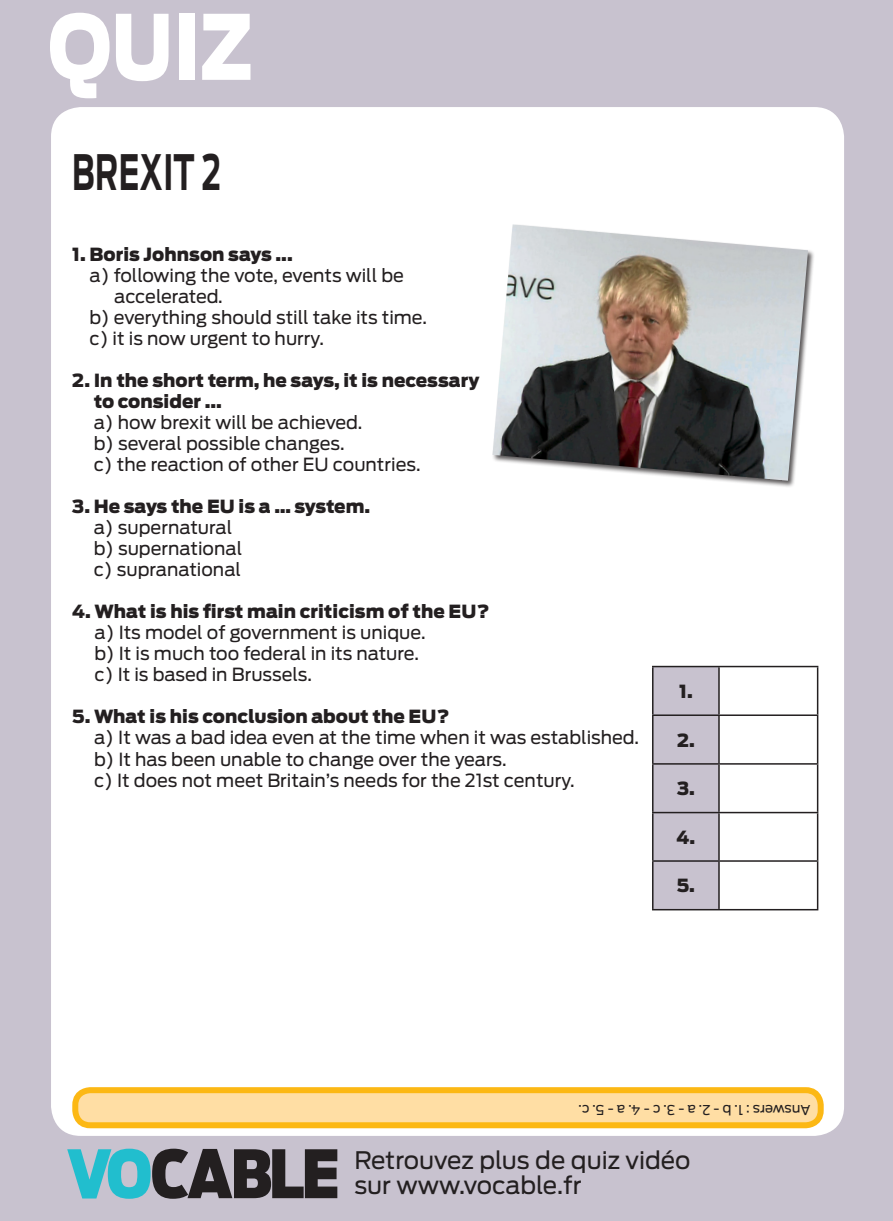
<style>
.page{position:relative;width:893px;height:1221px;background:#fff}
.page>*{position:absolute;margin:0;border:0;box-sizing:border-box;transform-origin:0 0}
.t1{font:900 89.1px "Antenna";color:#fff;scale:.83 1}
.t2{font:700 48.45px "Antenna";letter-spacing:.01em;color:#231f20;scale:.62 1}
.t3{font:24px/25.5px "Antenna";color:#231f20}
.t4{font:18px/21px "Antenna";color:#231f20}
.t5{font:900 18px/21px "Antenna";color:#231f20}
.t6{font:18px "Antenna";letter-spacing:-.02em;color:#231f20}
.t7{font:13.5px "Antenna";letter-spacing:-.005em;color:#231f20}
</style>
<div class="page">
<div style="left:0;top:0;width:893px;height:1220px;background:#c8c2cf"></div>
<div style="left:51px;top:107px;width:793px;height:1028px;background:#fff;border-radius:30px"></div>
<svg style="left:67px;top:1148px;width:270px;height:50px"></svg>
<div style="left:75px;top:1090px;width:746px;height:35px;background:#ffdea4;border-radius:15px"></div>
<div style="left:72px;top:1087px;width:752px;height:41px;border:6px solid #fcb814;border-radius:15px"></div>
<div style="left:491px;top:223px;width:324px;height:265px;background:#231f20;opacity:.75"></div>
<img style="left:492px;top:224px;width:316px;height:256px">
<div style="left:653px;top:667px;width:65px;height:241px;background:#c8c2cf"></div>
<hr style="left:652px;top:665px;width:67px;height:2px;background:#231f20">
<hr style="left:652px;top:667px;width:1px;height:47px;background:#231f20">
<hr style="left:719px;top:665px;width:99px;height:2px;background:#231f20">
<hr style="left:718px;top:667px;width:2px;height:47px;background:#231f20">
<hr style="left:817px;top:667px;width:1px;height:47px;background:#231f20">
<hr style="left:652px;top:714px;width:67px;height:2px;background:#231f20">
<hr style="left:652px;top:716px;width:1px;height:47px;background:#231f20">
<hr style="left:719px;top:714px;width:99px;height:2px;background:#231f20">
<hr style="left:718px;top:716px;width:2px;height:47px;background:#231f20">
<hr style="left:817px;top:716px;width:1px;height:47px;background:#231f20">
<hr style="left:652px;top:763px;width:67px;height:1px;background:#231f20">
<hr style="left:652px;top:764px;width:1px;height:47px;background:#231f20">
<hr style="left:719px;top:763px;width:99px;height:1px;background:#231f20">
<hr style="left:718px;top:764px;width:2px;height:47px;background:#231f20">
<hr style="left:817px;top:764px;width:1px;height:47px;background:#231f20">
<hr style="left:652px;top:811px;width:67px;height:2px;background:#231f20">
<hr style="left:652px;top:813px;width:1px;height:47px;background:#231f20">
<hr style="left:719px;top:811px;width:99px;height:2px;background:#231f20">
<hr style="left:718px;top:813px;width:2px;height:47px;background:#231f20">
<hr style="left:817px;top:813px;width:1px;height:47px;background:#231f20">
<hr style="left:652px;top:860px;width:67px;height:1px;background:#231f20">
<hr style="left:652px;top:861px;width:1px;height:47px;background:#231f20">
<hr style="left:719px;top:860px;width:99px;height:1px;background:#231f20">
<hr style="left:718px;top:861px;width:2px;height:47px;background:#231f20">
<hr style="left:817px;top:861px;width:1px;height:47px;background:#231f20">
<hr style="left:652px;top:908px;width:67px;height:2px;background:#231f20">
<hr style="left:719px;top:908px;width:99px;height:2px;background:#231f20">
<h1 class="t1" style="left:48px;top:-6px;width:248px">QUIZ</h1>
<h2 class="t2" style="left:72px;top:143px;width:242px">BREXIT 2</h2>
<p class="t5" style="left:72px;top:244px;width:222px">1. Boris Johnson says ...</p>
<p class="t4" style="left:89px;top:265px;width:316px">a) following the vote, events will be</p>
<p class="t6" style="left:114px;top:286px;width:110px">accelerated.</p>
<p class="t4" style="left:89px;top:307px;width:339px">b) everything should still take its time.</p>
<p class="t4" style="left:89px;top:328px;width:236px">c) it is now urgent to hurry.</p>
<p class="t5" style="left:94px;top:370px;width:387px;text-indent:-21px">2. In the short term, he says, it is necessary to consider ...</p>
<p class="t4" style="left:94px;top:412px;width:328px">a) how brexit will be achieved.<br>b) several possible changes.<br>c) the reaction of other EU countries.</p>
<p class="t5" style="left:72px;top:496px;width:299px">3. He says the EU is a … system.</p>
<p class="t4" style="left:94px;top:517px;width:150px">a) supernatural b) supernational c) supranational</p>
<p class="t5" style="left:72px;top:601px;width:419px">4. What is his first main criticism of the EU?</p>
<p class="t4" style="left:94px;top:622px;width:333px">a) Its model of government is unique. b) It is much too federal in its nature. c) It is based in Brussels.</p>
<p class="t5" style="left:72px;top:706px;width:379px">5. What is his conclusion about the EU?</p>
<p class="t4" style="left:94px;top:727px;width:546px">a) It was a bad idea even at the time when it was established. b) It has been unable to change over the years.<br>c) It does not meet Britain’s needs for the 21st century.</p>
<p class="t5" style="left:679px;top:681px;width:15px">1.</p>
<p class="t5" style="left:677px;top:729px;width:19px">2.</p>
<p class="t5" style="left:677px;top:778px;width:19px">3.</p>
<p class="t5" style="left:677px;top:827px;width:20px">4.</p>
<p class="t5" style="left:677px;top:875px;width:20px">5.</p>
<p class="t7" style="left:810px;top:1117px;width:234px;rotate:-180deg">Answers : 1. b - 2. a - 3. c - 4. a - 5. c.</p>
<h3 class="t3" style="left:354px;top:1147px;width:338px">Retrouvez plus de quiz vidéo sur www.vocable.fr</h3>
</div>
